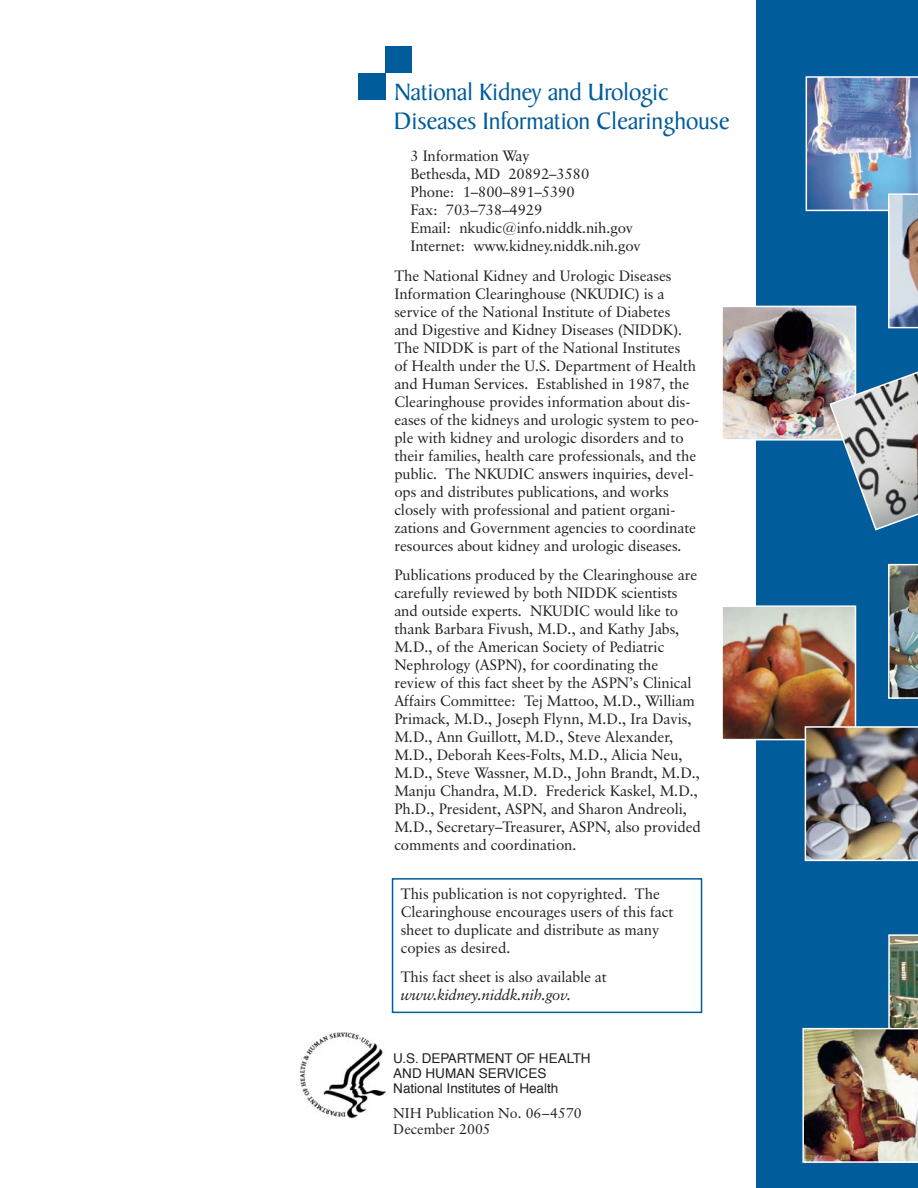
<style>
.page{position:relative;width:918px;height:1188px;background:#fff}
.page>*{position:absolute;margin:0;border:0;box-sizing:border-box;transform-origin:0 0}
.t1{font:25.5px/28.5px "Baker Signet";letter-spacing:-.01em;color:#005c9b}
.t2{font:15px/18px "Classical Garamond BT";letter-spacing:-.005em;color:#20231e}
.t3{font:italic 15px "Classical Garamond BT";letter-spacing:-.005em;color:#20231e}
.t4{font:14.25px/15.8px "Classical Garamond BT";color:#20231e}
.t5{font:13.5px/15px "Helvetica";color:#20231e}
</style>
<div class="page">
<img style="left:300px;top:1032px;width:86px;height:87px">
<div style="left:756px;top:0;width:162px;height:1188px;background:#005c9b"></div>
<img style="left:724px;top:309px;width:129px;height:129px">
<div style="left:721px;top:306px;width:135px;height:135px;border:2px solid #fff"></div>
<img style="left:724px;top:608px;width:129px;height:129px">
<div style="left:721px;top:605px;width:135px;height:135px;border:2px solid #fff"></div>
<svg style="left:828px;top:357px;width:90px;height:174px"></svg>
<img style="left:805px;top:726px;width:113px;height:135px">
<img style="left:888px;top:564px;width:30px;height:135px">
<img style="left:806px;top:76px;width:112px;height:252px">
<img style="left:802px;top:934px;width:116px;height:229px">
<div style="left:385px;top:46px;width:27px;height:27px;background:#005c9b"></div>
<div style="left:358px;top:73px;width:27px;height:27px;background:#005c9b"></div>
<div style="left:392px;top:878px;width:310px;height:135px;border:2px solid #005c9b"></div>
<h1 class="t1" style="left:394px;top:81px;width:337px">National Kidney and Urologic<br>Diseases Information Clearinghouse</h1>
<p class="t2" style="left:411px;top:148px;width:232px">3 Information Way<br>Bethesda, MD 20892–3580<br>Phone: 1–800–891–5390<br>Fax: 703–738–4929<br>Email: nkudic@info.niddk.nih.gov<br>Internet: www.kidney.niddk.nih.gov</p>
<p class="t2" style="left:394px;top:268px;width:306px">The National Kidney and Urologic Diseases Information Clearinghouse (NKUDIC) is a service of the National Institute of Diabetes<br>and Digestive and Kidney Diseases (NIDDK).<br>The NIDDK is part of the National Institutes<br>of Health under the U.S. Department of Health and Human Services. Established in 1987, the Clearinghouse provides information about dis&shy;eases of the kidneys and urologic system to peo&shy;ple with kidney and urologic disorders and to their families, health care professionals, and the public. The NKUDIC answers inquiries, devel&shy;ops and distributes publications, and works closely with professional and patient organi&shy;zations and Government agencies to coordinate resources about kidney and urologic diseases.</p>
<p class="t2" style="left:394px;top:567px;width:308px">Publications produced by the Clearinghouse are carefully reviewed by both NIDDK scientists and outside experts. NKUDIC would like to thank Barbara Fivush, M.D., and Kathy Jabs, M.D., of the American Society of Pediatric Nephrology (ASPN), for coordinating the review of this fact sheet by the ASPN’s Clinical Affairs Committee: Tej Mattoo, M.D., William Primack, M.D., Joseph Flynn, M.D., Ira Davis, M.D., Ann Guillott, M.D., Steve Alexander, M.D., Deborah Kees-Folts, M.D., Alicia Neu, M.D., Steve Wassner, M.D., John Brandt, M.D., Manju Chandra, M.D. Frederick Kaskel, M.D., Ph.D., President, ASPN, and Sharon Andreoli, M.D., Secretary–Treasurer, ASPN, also provided comments and coordination.</p>
<p class="t2" style="left:401px;top:886px;width:274px">This publication is not copyrighted. The Clearinghouse encourages users of this fact sheet to duplicate and distribute as many copies as desired.</p>
<p class="t2" style="left:401px;top:969px;width:207px">This fact sheet is also available at</p>
<p class="t3" style="left:401px;top:988px;width:172px">www.kidney.niddk.nih.gov.</p>
<p class="t5" style="left:393px;top:1052px;width:199px">U.S. DEPARTMENT OF HEALTH<br>AND HUMAN SERVICES<br>National Institutes of Health</p>
<p class="t4" style="left:393px;top:1106px;width:190px">NIH Publication No. 06–4570<br>December 2005</p>
</div>
